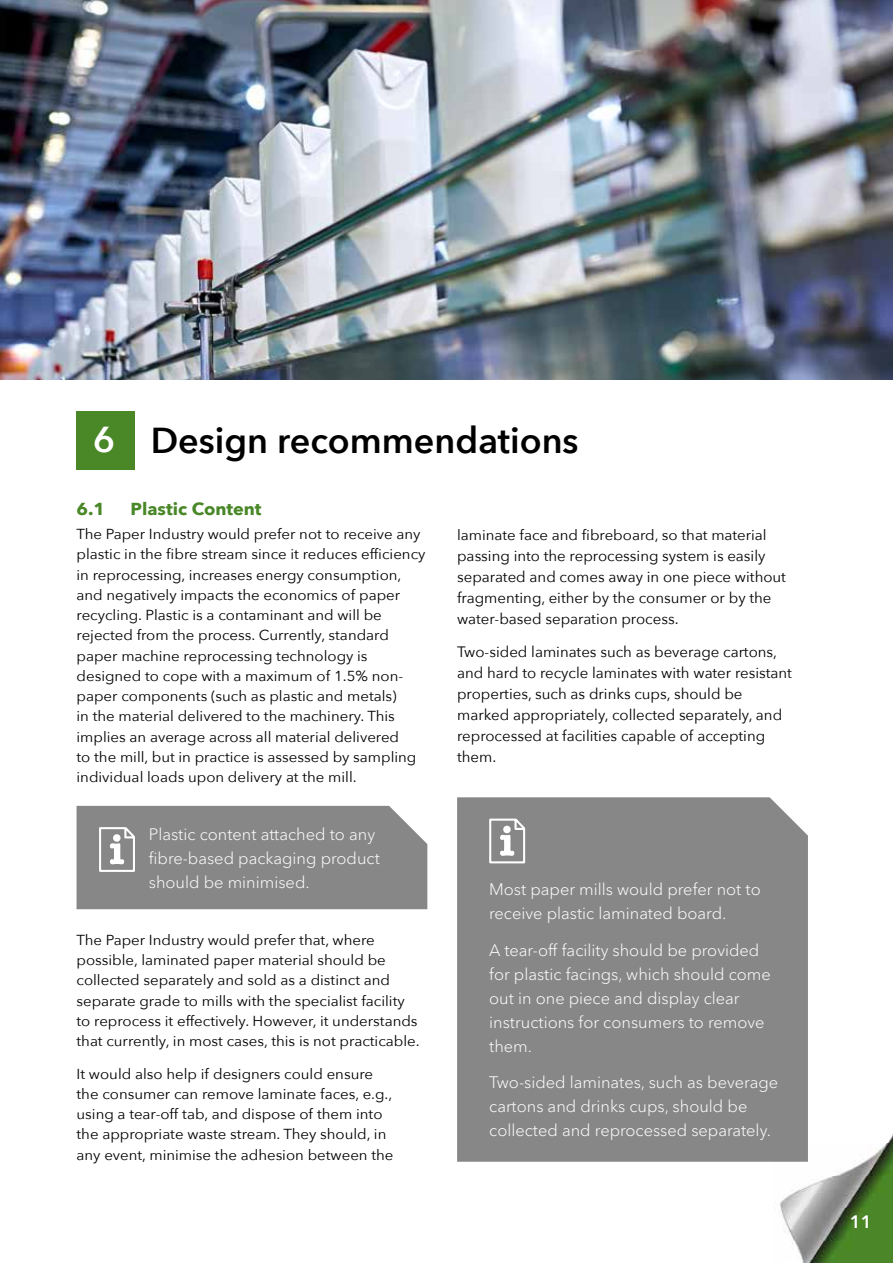
<style>
.page{position:relative;width:893px;height:1263px;background:#fff}
.page>*{position:absolute;margin:0;border:0;box-sizing:border-box;transform-origin:0 0}
.t1{font:600 36px "Avenir Next";color:#000}
.t2{font:600 18px "Avenir Next";color:#fff}
.t3{font:700 17.4px "Avenir Next";color:#498727;scale:1.04 1}
.t4{font:300 16.5px/24px "Avenir Next Cyr";color:#fff}
.t5{font:15px/21px "Avenir Next";color:#000}
.t6{font:14.4px/20.2px "Avenir Next";color:#000;scale:1.04 1}
.s1{color:#fff}
</style>
<div class="page">
<img style="left:775px;top:1134px;width:118px;height:129px">
<div style="left:76px;top:412px;width:59px;height:58px;background:#498727"></div>
<img style="left:0;top:0;width:893px;height:380px">
<div style="left:77px;top:806px;width:350px;height:103px;background:#878787"></div>
<div style="left:457px;top:797px;width:351px;height:365px;background:#878787"></div>
<svg style="left:489px;top:819px;width:36px;height:44px"></svg>
<h1 class="t1" style="left:93px;top:410px;width:487px"><span class="s1">6</span> Design recommendations</h1>
<p class="t3" style="left:77px;top:494px;width:29px">6.1</p>
<p class="t3" style="left:131px;top:494px;width:128px">Plastic Content</p>
<p class="t6" style="left:77px;top:523px;width:337px">The Paper Industry would prefer not to receive any plastic in the fibre stream since it reduces efficiency in reprocessing, increases energy consumption, and negatively impacts the economics of paper recycling. Plastic is a contaminant and will be rejected from the process. Currently, standard paper machine reprocessing technology is designed to cope with a maximum of 1.5% non&shy;paper components (such as plastic and metals)<br>in the material delivered to the machinery. This implies an average across all material delivered<br>to the mill, but in practice is assessed by sampling individual loads upon delivery at the mill.</p>
<p class="t4" style="left:149px;top:822px;width:233px">Plastic content attached to any fibre-based packaging product should be minimised.</p>
<p class="t6" style="left:77px;top:929px;width:331px">The Paper Industry would prefer that, where possible, laminated paper material should be collected separately and sold as a distinct and separate grade to mills with the specialist facility to reprocess it effectively. However, it understands that currently, in most cases, this is not practicable.</p>
<p class="t6" style="left:77px;top:1063px;width:306px">It would also help if designers could ensure the consumer can remove laminate faces, e.g., using a tear-off tab, and dispose of them into the appropriate waste stream. They should, in any event, minimise the adhesion between the</p>
<p class="t6" style="left:457px;top:524px;width:299px">laminate face and fibreboard, so that material</p>
<p class="t5" style="left:457px;top:544px;width:330px">passing into the reprocessing system is easily separated and comes away in one piece without fragmenting, either by the consumer or by the water-based separation process.</p>
<p class="t5" style="left:457px;top:640px;width:336px">Two-sided laminates such as beverage cartons, and hard to recycle laminates with water resistant properties, such as drinks cups, should be marked appropriately, collected separately, and reprocessed at facilities capable of accepting them.</p>
<p class="t4" style="left:489px;top:877px;width:273px">Most paper mills would prefer not to receive plastic laminated board.</p>
<p class="t4" style="left:489px;top:938px;width:283px">A tear-off facility should be provided for plastic facings, which should come out in one piece and display clear instructions for consumers to remove them.</p>
<p class="t4" style="left:489px;top:1071px;width:290px">Two-sided laminates, such as beverage cartons and drinks cups, should be collected and reprocessed separately.</p>
<p class="t2" style="left:850px;top:1206px;width:23px">11</p>
</div>
